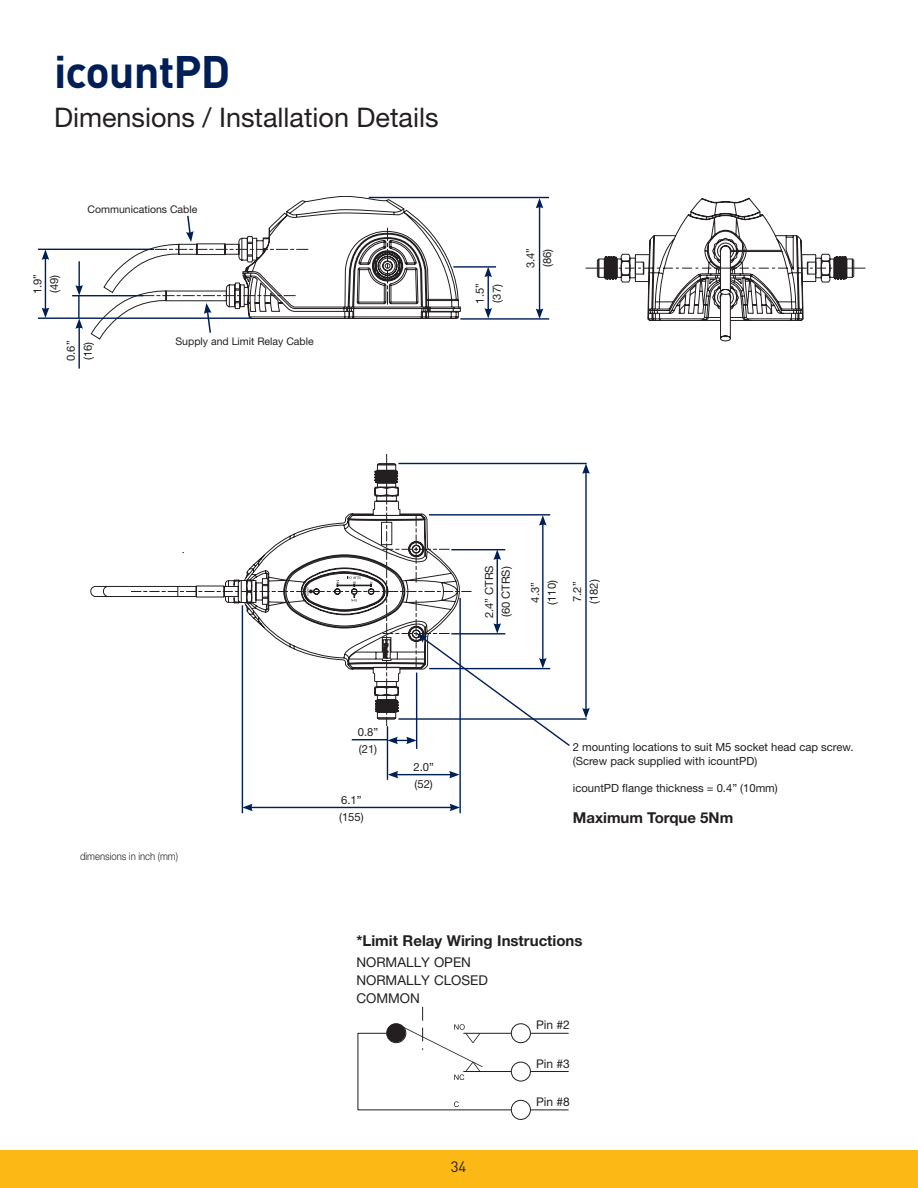
<style>
.page{position:relative;width:918px;height:1188px;background:#fff}
.page>*{position:absolute;margin:0;border:0;box-sizing:border-box;transform-origin:0 0}
.t1{font:700 45px "DINOT";letter-spacing:-.02em;color:#001f56}
.t2{font:27px "Helvetica Neue LT Std";color:#231f20}
.t3{font:700 15px "Helvetica Neue LT Std";color:#231f20}
.t4{font:15px "DINOT";color:#231f20}
.t5{font:13.5px/18px "Helvetica Neue LT Std";color:#231f20}
.t6{font:12px "Helvetica Neue LT Std";color:#231f20}
.t7{font:11.25px/16.8px "Helvetica Neue LT Std";color:#231f20}
.t8{font:10.5px "Helvetica Neue LT Std";color:#231f20}
.t9{font:300 10.5px "Helvetica Neue LT Std";color:#231f20;scale:.9 1}
</style>
<div class="page">
<div style="left:0;top:1150px;width:918px;height:38px;background:#fcb814"></div>
<svg style="left:91px;top:196px;width:370px;height:144px"></svg>
<svg style="left:143px;top:295px;width:152px;height:1px"></svg>
<svg style="left:155px;top:249px;width:153px;height:1px"></svg>
<svg style="left:357px;top:228px;width:61px;height:76px"></svg>
<div style="left:376px;top:333px;width:9px;height:10px;background:#fff"></div>
<hr style="left:460px;top:318px;width:89px;height:2px;background:#001f56">
<hr style="left:453px;top:266px;width:43px;height:2px;background:#001f56">
<hr style="left:369px;top:197px;width:180px;height:1px;background:#001f56">
<hr style="left:539px;top:206px;width:1px;height:105px;background:#001f56">
<svg style="left:536px;top:198px;width:7px;height:10px"></svg>
<svg style="left:536px;top:309px;width:7px;height:10px"></svg>
<hr style="left:488px;top:275px;width:1px;height:35px;background:#001f56">
<svg style="left:484px;top:267px;width:8px;height:10px"></svg>
<svg style="left:484px;top:308px;width:8px;height:10px"></svg>
<hr style="left:38px;top:249px;width:116px;height:1px;background:#001f56">
<hr style="left:72px;top:295px;width:71px;height:1px;background:#001f56">
<hr style="left:38px;top:318px;width:214px;height:1px;background:#001f56">
<hr style="left:45px;top:258px;width:1px;height:52px;background:#001f56">
<svg style="left:42px;top:250px;width:7px;height:10px"></svg>
<svg style="left:42px;top:308px;width:7px;height:10px"></svg>
<hr style="left:78px;top:327px;width:2px;height:42px;background:#001f56">
<svg style="left:75px;top:318px;width:8px;height:11px"></svg>
<hr style="left:78px;top:261px;width:2px;height:26px;background:#001f56">
<svg style="left:75px;top:285px;width:8px;height:10px"></svg>
<hr style="left:78px;top:296px;width:2px;height:22px;background:#001f56">
<svg style="left:585px;top:197px;width:281px;height:144px"></svg>
<div style="left:824px;top:186px;width:16px;height:20px;background:#fff"></div>
<hr style="left:398px;top:463px;width:189px;height:1px;background:#001f56">
<hr style="left:398px;top:718px;width:189px;height:2px;background:#001f56">
<hr style="left:585px;top:472px;width:2px;height:238px;background:#001f56">
<svg style="left:582px;top:464px;width:8px;height:10px"></svg>
<svg style="left:582px;top:708px;width:8px;height:10px"></svg>
<hr style="left:459px;top:598px;width:2px;height:215px;background:#001f56">
<hr style="left:242px;top:605px;width:1px;height:208px;background:#001f56">
<hr style="left:416px;top:673px;width:1px;height:76px;background:#001f56">
<hr style="left:387px;top:726px;width:1px;height:54px;background:#001f56">
<hr style="left:250px;top:807px;width:202px;height:1px;background:#001f56">
<svg style="left:243px;top:804px;width:10px;height:7px"></svg>
<svg style="left:450px;top:804px;width:10px;height:7px"></svg>
<svg style="left:91px;top:454px;width:480px;height:293px"></svg>
<hr style="left:352px;top:739px;width:36px;height:1px;background:#001f56">
<hr style="left:396px;top:774px;width:55px;height:1px;background:#001f56">
<svg style="left:388px;top:771px;width:10px;height:7px"></svg>
<svg style="left:449px;top:771px;width:11px;height:7px"></svg>
<hr style="left:530px;top:1033px;width:39px;height:1px;background:#231f20">
<div style="left:511px;top:1023px;width:20px;height:20px;border:1px solid #231f20;border-radius:50%"></div>
<hr style="left:463px;top:1033px;width:48px;height:1px;background:#231f20">
<hr style="left:530px;top:1071px;width:39px;height:1px;background:#231f20">
<div style="left:511px;top:1062px;width:20px;height:19px;border:1px solid #231f20;border-radius:50%"></div>
<hr style="left:463px;top:1071px;width:48px;height:1px;background:#231f20">
<hr style="left:530px;top:1109px;width:39px;height:1px;background:#231f20">
<div style="left:511px;top:1100px;width:20px;height:20px;border:1px solid #231f20;border-radius:50%"></div>
<div style="left:387px;top:1024px;width:19px;height:18px;background:#231f20;border-radius:50%"></div>
<div style="left:386px;top:1023px;width:20px;height:20px;border:1px solid #231f20;border-radius:50%"></div>
<svg style="left:359px;top:1033px;width:28px;height:1px"></svg>
<hr style="left:358px;top:1109px;width:153px;height:1px;background:#231f20">
<hr style="left:358px;top:1033px;width:1px;height:77px;background:#231f20">
<svg style="left:401px;top:1007px;width:82px;height:73px"></svg>
<svg style="left:454px;top:1101px;width:5px;height:6px"></svg>
<svg style="left:186px;top:214px;width:8px;height:28px"></svg>
<svg style="left:204px;top:303px;width:8px;height:31px"></svg>
<h1 class="t1" style="left:54px;top:42px;width:178px">icountPD</h1>
<h2 class="t2" style="left:54px;top:101px;width:386px">Dimensions / Installation Details</h2>
<p class="t7" style="left:29px;top:294px;width:22px;rotate:-90deg">1.9” (49)</p>
<p class="t8" style="left:88px;top:203px;width:111px">Communications Cable</p>
<p class="t7" style="left:62px;top:361px;width:22px;rotate:-90deg">0.6” (16)</p>
<p class="t8" style="left:175px;top:335px;width:140px">Supply and Limit Relay Cable</p>
<p class="t7" style="left:471px;top:304px;width:22px;rotate:-90deg">1.5” (37)</p>
<p class="t7" style="left:522px;top:268px;width:22px;rotate:-90deg">3.4” (86)</p>
<p class="t9" style="left:80px;top:849px;width:110px">dimensions in inch (mm)</p>
<p class="t7" style="left:358px;top:723px;width:22px">0.8” (21)</p>
<p class="t7" style="left:339px;top:792px;width:26px">6.1” (155)</p>
<p class="t7" style="left:413px;top:758px;width:22px">2.0” (52)</p>
<p class="t7" style="left:481px;top:618px;width:55px;rotate:-90deg">2.4” CTRS (60 CTRS)</p>
<p class="t7" style="left:526px;top:605px;width:26px;rotate:-90deg">4.3” (110)</p>
<p class="t7" style="left:569px;top:604px;width:26px;rotate:-90deg">7.2” (182)</p>
<p class="t7" style="left:573px;top:740px;width:282px;line-height:13.5px">2 mounting locations to suit M5 socket head cap screw. (Screw pack supplied with icountPD)</p>
<p class="t7" style="left:573px;top:779px;width:206px">icountPD flange thickness = 0.4” (10mm)</p>
<h3 class="t3" style="left:573px;top:808px;width:162px">Maximum Torque 5Nm</h3>
<h3 class="t3" style="left:356px;top:932px;width:228px">*Limit Relay Wiring Instructions</h3>
<p class="t5" style="left:356px;top:953px;width:133px">NORMALLY OPEN<br>NORMALLY CLOSED<br>COMMON</p>
<p class="t6" style="left:536px;top:1018px;width:35px">Pin #2</p>
<p class="t6" style="left:536px;top:1057px;width:35px">Pin #3</p>
<p class="t6" style="left:536px;top:1095px;width:35px">Pin #8</p>
<h3 class="t4" style="left:451px;top:1156px;width:17px">34</h3>
</div>
